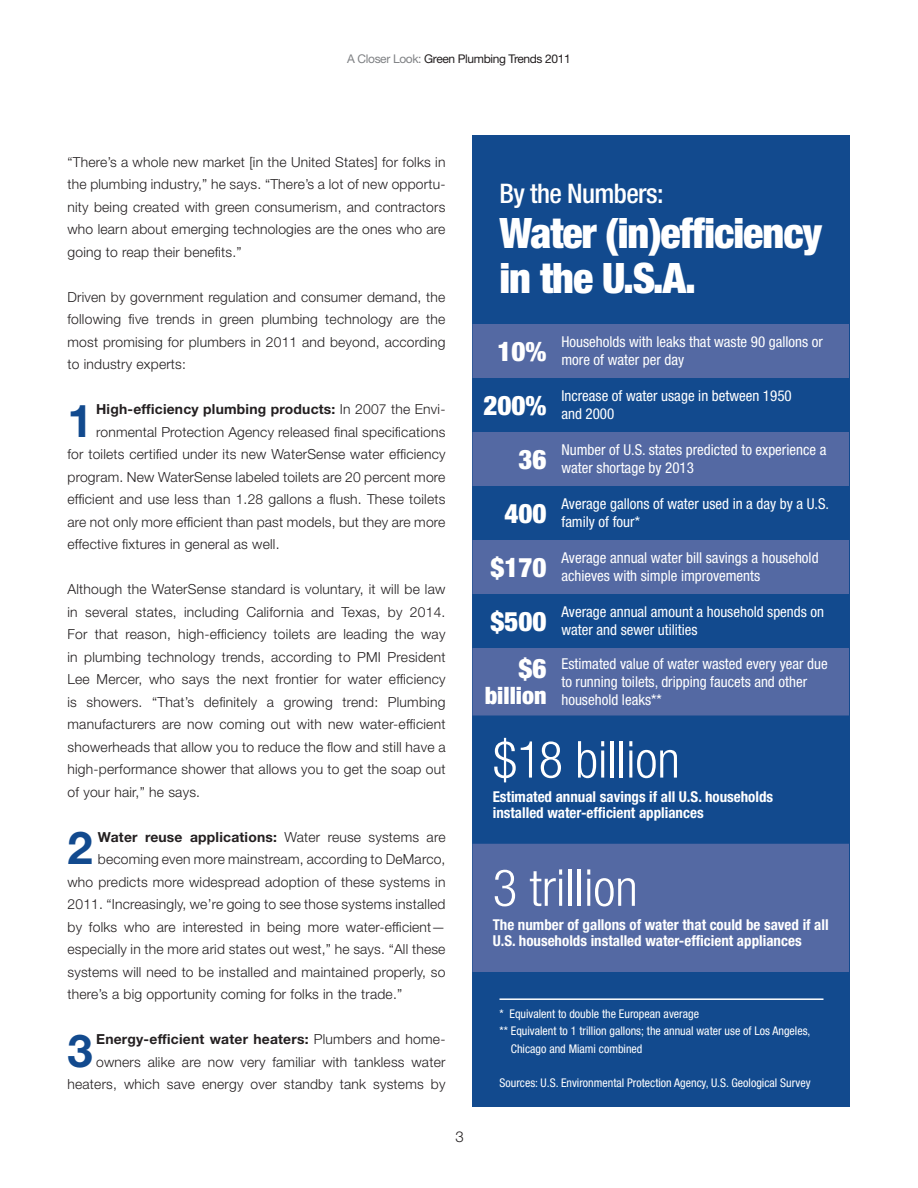
<style>
.page{position:relative;width:918px;height:1188px;background:#fff}
.page>*{position:absolute;margin:0;border:0;box-sizing:border-box;transform-origin:0 0}
.t1{font:300 condensed 51px "Helvetica Neue LT Std";color:#fff}
.t2{font:700 45.45px "Helvetica Neue LT Std";color:#124a8e}
.t3{font:900 condensed 42px/45px "Helvetica Neue LT Std";letter-spacing:-.025em;color:#fff}
.t4{font:900 condensed 27px "Helvetica Neue LT Std";color:#fff}
.t5{font:500 condensed 27px "Helvetica Neue LT Std";letter-spacing:-.02em;color:#fff}
.t6{font:900 condensed 24px "Helvetica Neue LT Std";color:#fff}
.t7{font:condensed 15px/18px "Helvetica Neue LT Std";color:#fff}
.t8{font:700 condensed 15px/16.5px "Helvetica Neue LT Std";color:#fff}
.t9{font:300 15px "Helvetica Neue LT Std";color:#231f20}
.t10{font:300 13.8px/22.5px "Helvetica Neue LT Std";letter-spacing:.015em;color:#231f20;text-align:justify}
.t11{font:700 13.8px "Helvetica Neue LT Std";letter-spacing:.015em;color:#231f20}
.t12{font:condensed 12px "Helvetica Neue LT Std";color:#fff}
.t13{font:12px "Helvetica Neue LT Std";letter-spacing:-.03em;color:#231f20}
.s1{color:#808285}
.s2{font-weight:300}
.s3{font-weight:700}
</style>
<div class="page">
<div style="left:472px;top:135px;width:378px;height:972px;background:#124a8e"></div>
<hr style="left:500px;top:998px;width:324px;height:2px;background:#fff">
<svg style="left:472px;top:324px;width:377px;height:648px;fill:#5469a3"></svg>
<p class="t13" style="left:347px;top:51px;width:225px"><span class="s1">A Closer Look:</span> Green Plumbing Trends 2011</p>
<p class="t10" style="left:68px;top:150px;width:380px">“There’s a whole new market [in the United States] for folks in the plumbing industry,” he says. “There’s a lot of new opportu&shy;nity being created with green consumerism, and contractors who learn about emerging technologies are the ones who are going to reap their benefits.”</p>
<p class="t10" style="left:68px;top:285px;width:379px">Driven by government regulation and consumer demand, the following five trends in green plumbing technology are the most promising for plumbers in 2011 and beyond, according to industry experts:</p>
<h2 class="t2" style="left:68px;top:392px;width:27px">1</h2>
<p class="t11" style="left:96px;top:401px;width:351px">High-efficiency plumbing products: <span class="s2">In 2007 the Envi-</span></p>
<p class="t10" style="left:96px;top:420px;width:351px">ronmental Protection Agency released final specifications</p>
<p class="t10" style="left:68px;top:443px;width:380px">for toilets certified under its new WaterSense water efficiency</p>
<p class="t10" style="left:68px;top:465px;width:379px">program. New WaterSense labeled toilets are 20 percent more</p>
<p class="t10" style="left:68px;top:488px;width:379px">efficient and use less than 1.28 gallons a flush. These toilets</p>
<p class="t10" style="left:68px;top:510px;width:380px">are not only more efficient than past models, but they are more</p>
<p class="t10" style="left:68px;top:533px;width:214px">effective fixtures in general as well.</p>
<p class="t10" style="left:68px;top:578px;width:380px">Although the WaterSense standard is voluntary, it will be law in several states, including California and Texas, by 2014.<br>For that reason, high-efficiency toilets are leading the way in plumbing technology trends, according to PMI President Lee Mercer, who says the next frontier for water efficiency is showers. “That’s definitely a growing trend: Plumbing manufacturers are now coming out with new water-efficient showerheads that allow you to reduce the flow and still have a high-performance shower that allows you to get the soap out of your hair,” he says.</p>
<h2 class="t2" style="left:68px;top:820px;width:27px">2</h2>
<p class="t11" style="left:98px;top:828px;width:349px">Water reuse applications: <span class="s2">Water reuse systems are</span></p>
<p class="t10" style="left:98px;top:848px;width:349px">becoming even more mainstream, according to DeMarco,</p>
<p class="t10" style="left:67px;top:870px;width:379px">who predicts more widespread adoption of these systems in</p>
<p class="t10" style="left:67px;top:893px;width:379px">2011. “Increasingly, we’re going to see those systems installed</p>
<p class="t10" style="left:67px;top:915px;width:379px">by folks who are interested in being more water-efficient—</p>
<p class="t10" style="left:67px;top:938px;width:379px">especially in the more arid states out west,” he says. “All these</p>
<p class="t10" style="left:67px;top:960px;width:380px">systems will need to be installed and maintained properly, so</p>
<p class="t10" style="left:67px;top:983px;width:336px">there’s a big opportunity coming for folks in the trade.”</p>
<h2 class="t2" style="left:68px;top:1022px;width:27px">3</h2>
<p class="t10" style="left:68px;top:1028px;width:380px;text-align:right"><span class="s3">Energy-efficient water heaters:</span> Plumbers and home&shy;owners alike are now very familiar with tankless water heaters, which save energy over standby tank systems by</p>
<p class="t9" style="left:456px;top:1127px;width:10px">3</p>
<h3 class="t5" style="left:500px;top:177px;width:166px">By the Numbers:</h3>
<h3 class="t3" style="left:500px;top:210px;width:324px">Water (in)efficiency in the U.S.A.</h3>
<h3 class="t4" style="left:497px;top:334px;width:51px">10%</h3>
<p class="t7" style="left:561px;top:333px;width:263px">Households with leaks that waste 90 gallons or more of water per day</p>
<h3 class="t4" style="left:483px;top:388px;width:65px">200%</h3>
<p class="t7" style="left:561px;top:387px;width:232px">Increase of water usage in between 1950 and 2000</p>
<h3 class="t4" style="left:518px;top:442px;width:30px">36</h3>
<p class="t7" style="left:561px;top:441px;width:266px">Number of U.S. states predicted to experience a water shortage by 2013</p>
<h3 class="t4" style="left:504px;top:496px;width:44px">400</h3>
<p class="t7" style="left:561px;top:495px;width:269px">Average gallons of water used in a day by a U.S. family of four*</p>
<h3 class="t4" style="left:490px;top:550px;width:58px">$170</h3>
<p class="t7" style="left:561px;top:549px;width:259px">Average annual water bill savings a household achieves with simple improvements</p>
<h3 class="t4" style="left:490px;top:604px;width:58px">$500</h3>
<p class="t7" style="left:561px;top:603px;width:264px">Average annual amount a household spends on water and sewer utilities</p>
<h3 class="t4" style="left:518px;top:652px;width:30px">$6</h3>
<h3 class="t6" style="left:485px;top:681px;width:63px">billion</h3>
<p class="t7" style="left:561px;top:655px;width:268px">Estimated value of water wasted every year due to running toilets, dripping faucets and other household leaks**</p>
<h1 class="t1" style="left:493px;top:730px;width:189px">$18 billion</h1>
<p class="t8" style="left:493px;top:788px;width:282px">Estimated annual savings if all U.S. households installed water-efficient appliances</p>
<h1 class="t1" style="left:493px;top:859px;width:147px">3 trillion</h1>
<p class="t8" style="left:493px;top:916px;width:337px">The number of gallons of water that could be saved if all<br>U.S. households installed water-efficient appliances</p>
<p class="t12" style="left:500px;top:1007px;width:201px">* Equivalent to double the European average</p>
<p class="t12" style="left:500px;top:1024px;width:312px">** Equivalent to 1 trillion gallons; the annual water use of Los Angeles,</p>
<p class="t12" style="left:511px;top:1041px;width:133px">Chicago and Miami combined</p>
<p class="t12" style="left:500px;top:1076px;width:313px">Sources: U.S. Environmental Protection Agency, U.S. Geological Survey</p>
</div>
